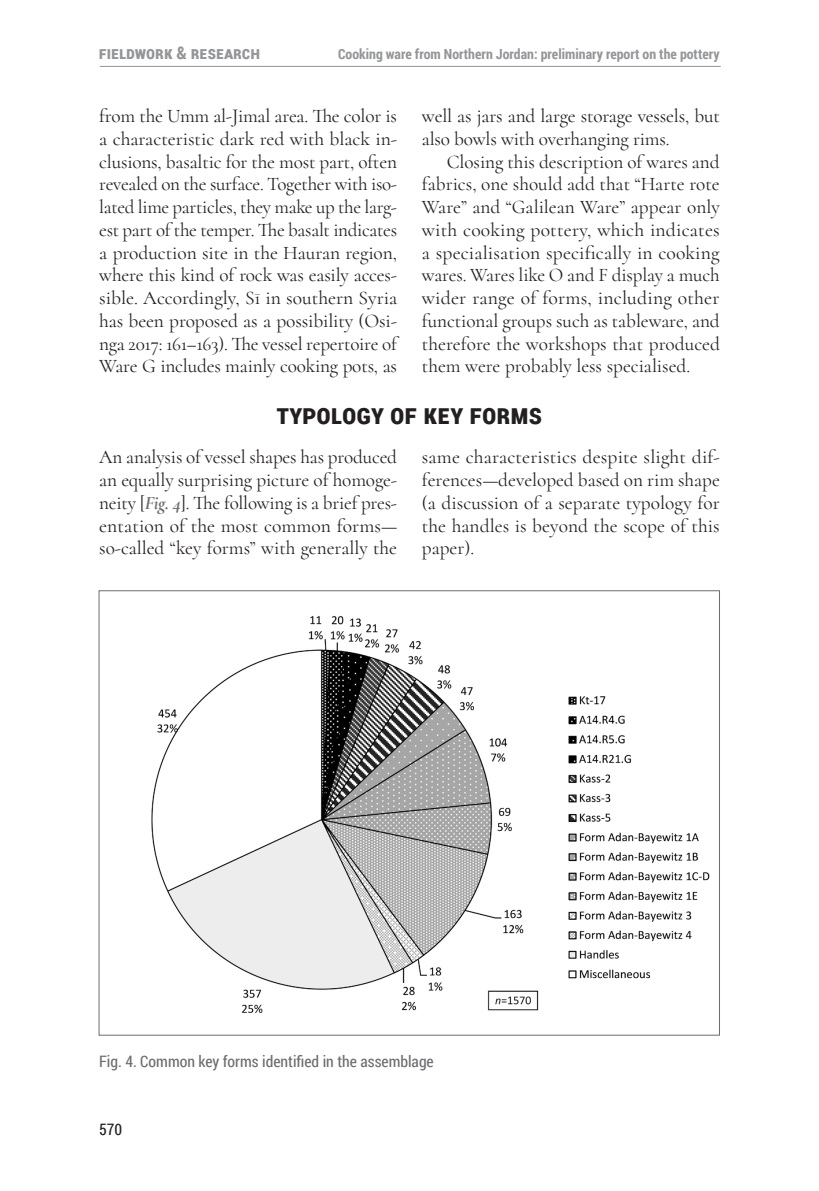
<style>
.page{position:relative;width:819px;height:1191px;background:#fff}
.page>*{position:absolute;margin:0;border:0;box-sizing:border-box;transform-origin:0 0}
.t1{font:700 28px "Roboto Condensed";color:#231f20}
.Akapit_start{font:19.25px/22.8px "Cormorant";letter-spacing:-.01em;color:#231f20;text-align:justify}
.Akapit{font:19.25px/22.8px "Cormorant";color:#231f20;text-align:justify}
.t2{font:700 17.5px "Roboto Condensed";color:#939598}
.Podpisy{font:15.75px "Roboto Condensed";color:#6c6d70}
.t3{font:15.75px "Roboto Condensed";color:#231f20}
.t4{font:700 14px "Roboto Condensed";color:#939598}
.s1{font-weight:700;font-style:italic;color:#6c6d70}
</style>
<div class="page">
<hr style="left:100px;top:66px;width:620px;height:1px;background:#939598">
<img style="left:151px;top:616px;width:559px;height:398px">
<p class="t2" style="left:99px;top:40px;width:163px">Fieldwork &amp; Research</p>
<p class="t4" style="left:338px;top:44px;width:383px">Cooking ware from Northern Jordan: preliminary report on the pottery</p>
<p class="Akapit_start" style="left:99px;top:104px;width:299px">from the Umm al-Jimal area. The color is a characteristic dark red with black in&shy;clusions, basaltic for the most part, often revealed on the surface. Together with iso&shy;lated lime particles, they make up the larg&shy;est part of the temper. The basalt indicates a production site in the Hauran region, where this kind of rock was easily acces&shy;sible. Accordingly, Sī in southern Syria has been proposed as a possibility (Osi&shy;nga 2017: 161–163). The vessel repertoire of Ware G includes mainly cooking pots, as</p>
<p class="Akapit_start" style="left:422px;top:104px;width:299px">well as jars and large storage vessels, but also bowls with overhanging rims.</p>
<p class="Akapit" style="left:422px;top:150px;width:299px;text-indent:25px">Closing this description of wares and fabrics, one should add that “Harte rote Ware” and “Galilean Ware” appear only with cooking pottery, which indicates a specialisation specifically in cooking wares. Wares like O and F display a much wider range of forms, including other functional groups such as tableware, and therefore the workshops that produced them were probably less specialised.</p>
<h1 class="t1" style="left:276px;top:394px;width:265px">Typology of key forms</h1>
<p class="Akapit_start" style="left:99px;top:446px;width:299px">An analysis of vessel shapes has produced an equally surprising picture of homoge&shy;neity [<span class="s1">Fig. 4</span>]. The following is a brief pres&shy;entation of the most common forms— so-called “key forms” with generally the</p>
<p class="Akapit_start" style="left:422px;top:446px;width:299px">same characteristics despite slight dif&shy;ferences—developed based on rim shape (a discussion of a separate typology for the handles is beyond the scope of this paper).</p>
<p class="Podpisy" style="left:99px;top:1050px;width:336px">Fig. 4. Common key forms identified in the assemblage</p>
<p class="t3" style="left:99px;top:1119px;width:25px">570</p>
</div>
